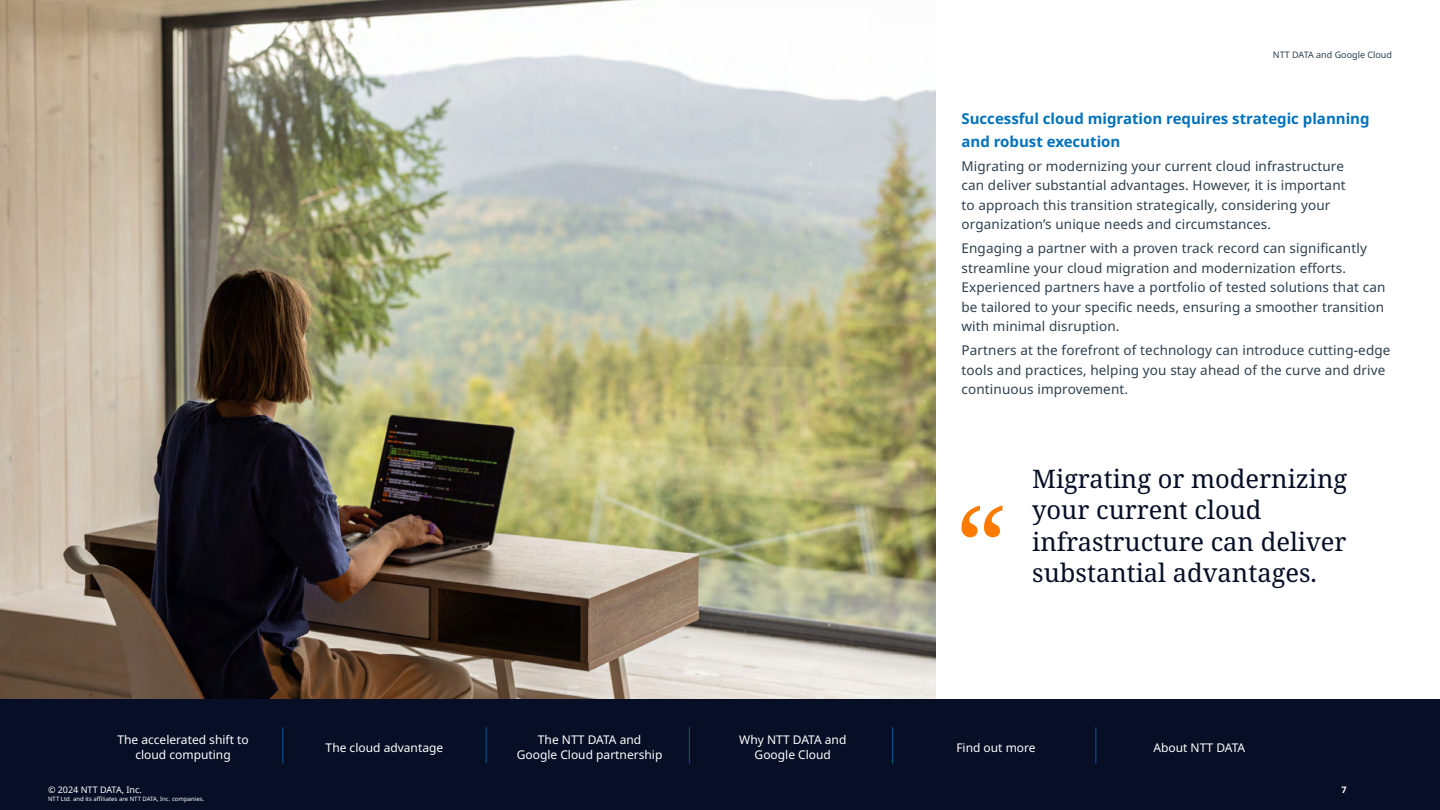
<style>
.page{position:relative;width:1440px;height:810px;background:#fff}
.page>*{position:absolute;margin:0;border:0;box-sizing:border-box;transform-origin:0 0}
.QUOTATION_34pt{font:25.5px/31.5px "Noto Serif";color:#070f26}
.HEADING_4_18pt{font:700 15px/22.5px "Noto Sans";color:#0072bc}
.BODY_TEXT_18pt{font:13.5px/19.5px "Noto Sans";letter-spacing:.01em;color:#2e404d}
.t1{font:12px/15px "Noto Sans";color:#fff;text-align:center}
.t2{font:9px "Noto Sans";color:#2e404d}
.t3{font:9px "Noto Sans";color:#fff}
.t4{font:700 9px "Noto Sans";color:#fff}
.t5{font:6px "Noto Sans";color:#fff}
</style>
<div class="page">
<img style="left:0;top:0;width:935px;height:699px">
<svg style="left:962px;top:505px;width:40px;height:32px"></svg>
<div style="left:0;top:699px;width:1440px;height:111px;background:#070f26"></div>
<hr style="left:282px;top:727px;width:1px;height:37px;background:#005b96">
<hr style="left:486px;top:727px;width:1px;height:37px;background:#005b96">
<hr style="left:689px;top:727px;width:1px;height:37px;background:#005b96">
<hr style="left:892px;top:727px;width:1px;height:37px;background:#005b96">
<hr style="left:1095px;top:727px;width:1px;height:37px;background:#005b96">
<p class="t2" style="left:1273px;top:49px;width:121px">NTT DATA and Google Cloud</p>
<p class="HEADING_4_18pt" style="left:962px;top:108px;width:410px">Successful cloud migration requires strategic planning and robust execution</p>
<p class="BODY_TEXT_18pt" style="left:962px;top:156px;width:386px">Migrating or modernizing your current cloud infrastructure can deliver substantial advantages. However, it is important to approach this transition strategically, considering your organization’s unique needs and circumstances.</p>
<p class="BODY_TEXT_18pt" style="left:962px;top:239px;width:425px">Engaging a partner with a proven track record can significantly streamline your cloud migration and modernization efforts.<br>Experienced partners have a portfolio of tested solutions that can be tailored to your specific needs, ensuring a smoother transition with minimal disruption.</p>
<p class="BODY_TEXT_18pt" style="left:962px;top:341px;width:431px">Partners at the forefront of technology can introduce cutting-edge tools and practices, helping you stay ahead of the curve and drive continuous improvement.</p>
<p class="QUOTATION_34pt" style="left:1032px;top:464px;width:317px">Migrating or modernizing your current cloud infrastructure can deliver substantial advantages.</p>
<p class="t1" style="left:117px;top:733px;width:133px">The accelerated shift to cloud computing</p>
<p class="t1" style="left:326px;top:740px;width:119px">The cloud advantage</p>
<p class="t1" style="left:517px;top:733px;width:147px">The NTT DATA and<br>Google Cloud partnership</p>
<p class="t1" style="left:739px;top:733px;width:109px">Why NTT DATA and<br>Google Cloud</p>
<p class="t1" style="left:956px;top:740px;width:81px">Find out more</p>
<p class="t1" style="left:1153px;top:740px;width:93px">About NTT DATA</p>
<p class="t3" style="left:48px;top:785px;width:95px">© 2024 NTT DATA, Inc.</p>
<p class="t4" style="left:1342px;top:785px;width:7px">7</p>
<p class="t5" style="left:48px;top:795px;width:158px">NTT Ltd. and its affiliates are NTT DATA, Inc. companies.</p>
</div>
